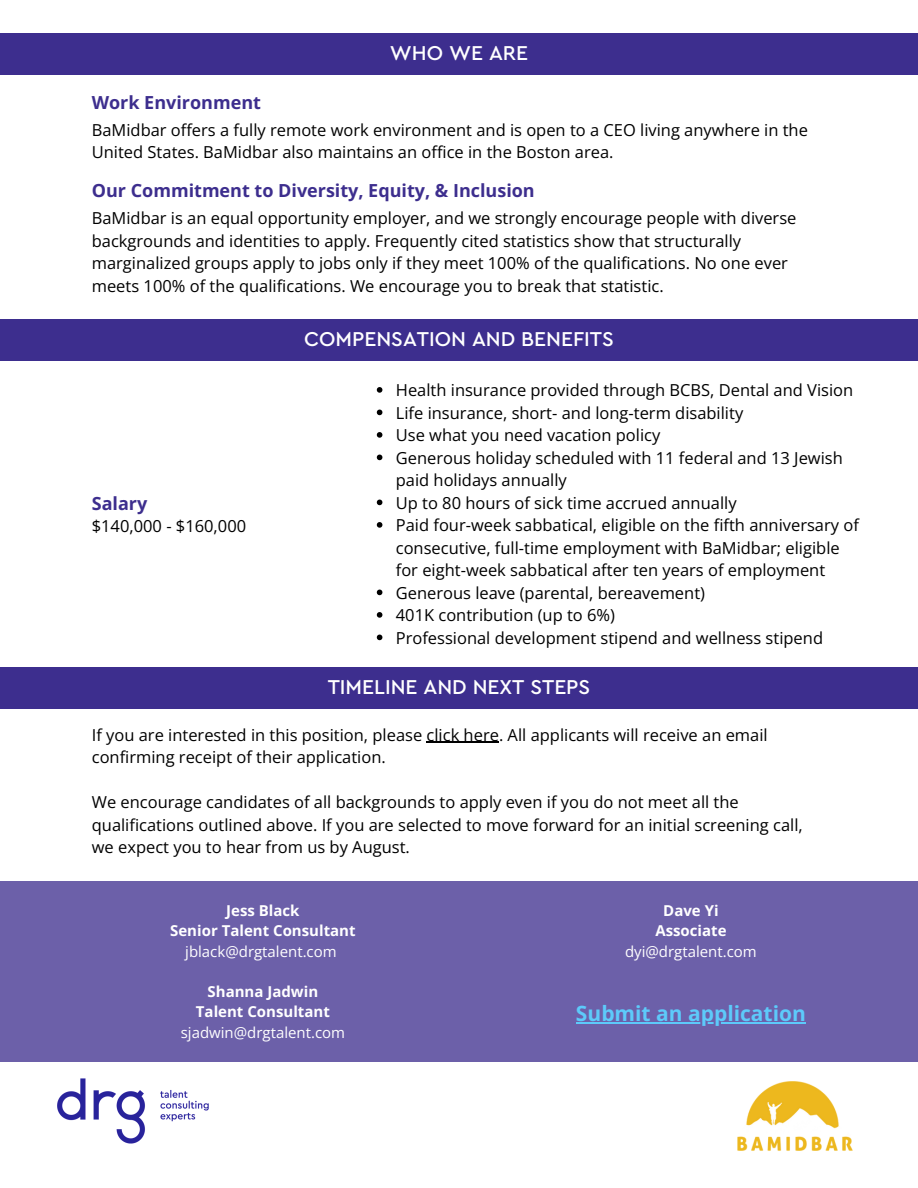
<style>
.page{position:relative;width:918px;height:1188px;background:#fff}
.page>*{position:absolute;margin:0;border:0;box-sizing:border-box;transform-origin:0 0}
.t1{font:500 21px "Cera Pro";color:#fff}
.t2{font:700 21px "Open Sans";color:#5dcafa}
.t3{font:700 18px "Open Sans";color:#3d2e8e}
.t4{font:16.5px/22.5px "Open Sans";color:#000}
.t5{font:700 15px "Open Sans";color:#fff}
.t6{font:15px "Open Sans";color:#fff}
</style>
<div class="page">
<img style="left:57px;top:1078px;width:152px;height:66px">
<img style="left:738px;top:1081px;width:114px;height:70px">
<div style="left:0;top:33px;width:918px;height:42px;background:#3d2e8e"></div>
<div style="left:0;top:319px;width:918px;height:42px;background:#3d2e8e"></div>
<svg style="left:377px;top:387px;width:5px;height:6px"></svg>
<svg style="left:377px;top:410px;width:5px;height:5px"></svg>
<svg style="left:377px;top:432px;width:5px;height:6px"></svg>
<svg style="left:377px;top:455px;width:5px;height:5px"></svg>
<svg style="left:377px;top:500px;width:5px;height:5px"></svg>
<svg style="left:377px;top:522px;width:5px;height:6px"></svg>
<svg style="left:377px;top:590px;width:5px;height:5px"></svg>
<svg style="left:377px;top:612px;width:5px;height:6px"></svg>
<svg style="left:377px;top:635px;width:5px;height:5px"></svg>
<div style="left:0;top:667px;width:918px;height:42px;background:#3d2e8e"></div>
<hr style="left:427px;top:742px;width:72px;height:1px;background:#000">
<div style="left:0;top:881px;width:918px;height:181px;background:#6c60a9"></div>
<hr style="left:576px;top:1022px;width:230px;height:1px;background:#5dcafa">
<h4 class="t3" style="left:92px;top:90px;width:171px">Work Environment</h4>
<h4 class="t1" style="left:390px;top:43px;width:140px">WHO WE ARE</h4>
<h1 class="t4" style="left:92px;top:118px;width:718px">BaMidbar offers a fully remote work environment and is open to a CEO living anywhere in the<br>United States. BaMidbar also maintains an office in the Boston area.</h1>
<h3 class="t3" style="left:92px;top:177px;width:444px">Our Commitment to Diversity, Equity, &amp; Inclusion</h3>
<p class="t4" style="left:92px;top:207px;width:706px">BaMidbar is an equal opportunity employer, and we strongly encourage people with diverse backgrounds and identities to apply. Frequently cited statistics show that structurally marginalized groups apply to jobs only if they meet 100% of the qualifications. No one ever meets 100% of the qualifications. We encourage you to break that statistic.</p>
<p class="t1" style="left:304px;top:330px;width:311px">COMPENSATION AND BENEFITS</p>
<p class="t4" style="left:396px;top:378px;width:459px">Health insurance provided through BCBS, Dental and Vision</p>
<p class="t4" style="left:396px;top:401px;width:349px">Life insurance, short- and long-term disability</p>
<p class="t4" style="left:396px;top:423px;width:266px">Use what you need vacation policy</p>
<p class="t4" style="left:396px;top:446px;width:449px">Generous holiday scheduled with 11 federal and 13 Jewish paid holidays annually</p>
<p class="t4" style="left:396px;top:491px;width:342px">Up to 80 hours of sick time accrued annually</p>
<p class="t4" style="left:396px;top:513px;width:465px">Paid four-week sabbatical, eligible on the fifth anniversary of consecutive, full-time employment with BaMidbar; eligible for eight-week sabbatical after ten years of employment</p>
<p class="t4" style="left:396px;top:581px;width:311px">Generous leave (parental, bereavement)</p>
<h1 class="t4" style="left:396px;top:603px;width:221px">401K contribution (up to 6%)</h1>
<h4 class="t4" style="left:396px;top:626px;width:429px">Professional development stipend and wellness stipend</h4>
<h4 class="t1" style="left:328px;top:677px;width:264px">TIMELINE AND NEXT STEPS</h4>
<p class="t4" style="left:92px;top:723px;width:677px">If you are interested in this position, please click here. All applicants will receive an email confirming receipt of their application.</p>
<p class="t4" style="left:92px;top:791px;width:713px">We encourage candidates of all backgrounds to apply even if you do not meet all the qualifications outlined above. If you are selected to move forward for an initial screening call, we expect you to hear from us by August.</p>
<p class="t3" style="left:92px;top:490px;width:57px">Salary</p>
<p class="t4" style="left:92px;top:514px;width:156px">$140,000 - $160,000</p>
<p class="t5" style="left:226px;top:900px;width:75px">Jess Black</p>
<p class="t5" style="left:170px;top:920px;width:187px">Senior Talent Consultant</p>
<p class="t6" style="left:185px;top:941px;width:153px">jblack@drgtalent.com</p>
<p class="t5" style="left:208px;top:981px;width:112px">Shanna Jadwin</p>
<p class="t5" style="left:196px;top:1001px;width:135px">Talent Consultant</p>
<p class="t6" style="left:181px;top:1022px;width:166px">sjadwin@drgtalent.com</p>
<p class="t5" style="left:663px;top:900px;width:57px">Dave Yi</p>
<h2 class="t5" style="left:655px;top:920px;width:73px">Associate</h2>
<p class="t6" style="left:625px;top:941px;width:133px">dyi@drgtalent.com</p>
<p class="t2" style="left:576px;top:999px;width:231px">Submit an application</p>
</div>
